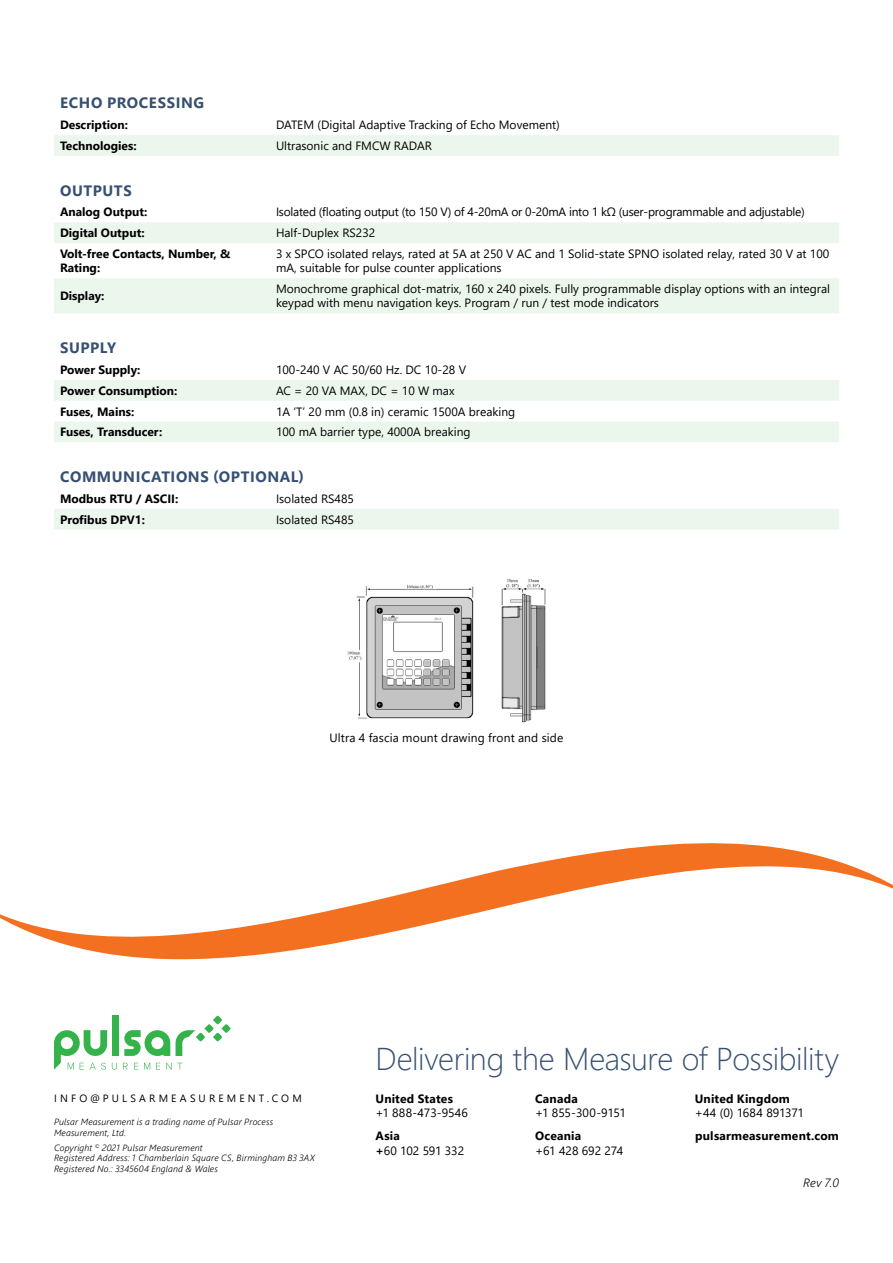
<style>
.page{position:relative;width:893px;height:1263px;background:#fff}
.page>*{position:absolute;margin:0;border:0;box-sizing:border-box;transform-origin:0 0}
.t1{font:300 31.5px "Segoe UI";letter-spacing:-.015em;color:#365072}
.t2{font:700 15px "Segoe UI";letter-spacing:.04em;color:#365072}
.t3{font:12px/14.4px "Segoe UI";color:#000}
.t4{font:700 12px/14.4px "Segoe UI";color:#000}
.t5{font:12px "Segoe UI";letter-spacing:-.02em;color:#000}
.t6{font:700 12px "Segoe UI";letter-spacing:.02em;color:#000}
.t7{font:12px "Segoe UI";letter-spacing:.02em;color:#000}
.t8{font:italic 300 12px "Segoe UI";color:#000}
.t9{font:10.5px "Segoe UI";letter-spacing:.3em;color:#000}
.t10{font:italic 300 9px/10.5px "Segoe UI";letter-spacing:.02em;color:#000}
.s1{font-weight:700}
</style>
<div class="page">
<svg style="left:0;top:843px;width:893px;height:116px"></svg>
<div style="left:112px;top:1016px;width:7px;height:40px;background:#33b34a"></div>
<svg style="left:124px;top:1030px;width:46px;height:26px"></svg>
<svg style="left:176px;top:1016px;width:55px;height:40px"></svg>
<svg style="left:54px;top:1030px;width:63px;height:39px"></svg>
<svg style="left:123px;top:1063px;width:5px;height:6px"></svg>
<svg style="left:134px;top:1063px;width:4px;height:6px"></svg>
<svg style="left:144px;top:1063px;width:6px;height:6px"></svg>
<svg style="left:156px;top:1063px;width:4px;height:6px"></svg>
<svg style="left:166px;top:1063px;width:16px;height:6px"></svg>
<img style="left:347px;top:578px;width:199px;height:145px">
<svg style="left:54px;top:135px;width:785px;height:395px"></svg>
<p class="t2" style="left:60px;top:89px;width:145px">ECHO PROCESSING</p>
<p class="t4" style="left:60px;top:117px;width:69px">Description:</p>
<p class="t3" style="left:276px;top:117px;width:285px">DATEM (Digital Adaptive Tracking of Echo Movement)</p>
<p class="t4" style="left:60px;top:137px;width:78px">Technologies:</p>
<p class="t3" style="left:276px;top:137px;width:157px">Ultrasonic and FMCW RADAR</p>
<p class="t2" style="left:60px;top:176px;width:73px">OUTPUTS</p>
<p class="t4" style="left:60px;top:204px;width:89px">Analog Output:</p>
<p class="t5" style="left:276px;top:201px;width:530px">Isolated (floating output (to 150 V) of 4-20mA or 0-20mA into 1 kΩ (user-programmable and adjustable)</p>
<p class="t4" style="left:60px;top:225px;width:86px">Digital Output:</p>
<p class="t3" style="left:276px;top:225px;width:101px">Half-Duplex RS232</p>
<p class="t4" style="left:60px;top:245px;width:172px">Volt-free Contacts, Number, &amp;<br>Rating:</p>
<p class="t3" style="left:276px;top:245px;width:555px">3 x SPCO isolated relays, rated at 5A at 250 V AC and 1 Solid-state SPNO isolated relay, rated 30 V at 100 mA, suitable for pulse counter applications</p>
<p class="t4" style="left:60px;top:288px;width:46px">Display:</p>
<p class="t3" style="left:276px;top:280px;width:555px">Monochrome graphical dot-matrix, 160 x 240 pixels. Fully programmable display options with an integral keypad with menu navigation keys. Program / run / test mode indicators</p>
<p class="t2" style="left:60px;top:334px;width:57px">SUPPLY</p>
<p class="t4" style="left:60px;top:362px;width:82px">Power Supply:</p>
<p class="t3" style="left:276px;top:361px;width:192px">100-240 V AC 50/60 Hz. DC 10-28 V</p>
<p class="t4" style="left:60px;top:382px;width:119px">Power Consumption:</p>
<p class="t3" style="left:276px;top:382px;width:180px">AC = 20 VA MAX, DC = 10 W max</p>
<p class="t4" style="left:60px;top:403px;width:76px">Fuses, Mains:</p>
<p class="t3" style="left:276px;top:403px;width:241px">1A ‘T’ 20 mm (0.8 in) ceramic 1500A breaking</p>
<p class="t4" style="left:60px;top:424px;width:104px">Fuses, Transducer:</p>
<p class="t3" style="left:276px;top:424px;width:196px">100 mA barrier type, 4000A breaking</p>
<p class="t2" style="left:60px;top:463px;width:245px">COMMUNICATIONS (OPTIONAL)</p>
<p class="t4" style="left:60px;top:490px;width:120px">Modbus RTU / ASCII:</p>
<p class="t3" style="left:276px;top:490px;width:79px">Isolated RS485</p>
<p class="t4" style="left:60px;top:511px;width:86px">Profibus DPV1:</p>
<p class="t3" style="left:276px;top:511px;width:79px">Isolated RS485</p>
<p class="t3" style="left:330px;top:730px;width:235px">Ultra 4 fascia mount drawing front and side</p>
<p class="t9" style="left:54px;top:1088px;width:249px">INFO@PULSARMEASUREMENT.COM</p>
<p class="t10" style="left:54px;top:1115px;width:221px">Pulsar Measurement is a trading name of Pulsar Process<br>Measurement, Ltd.</p>
<p class="t10" style="left:54px;top:1141px;width:263px">Copyright <sup>©</sup> 2021 Pulsar Measurement<br>Registered Address: 1 Chamberlain Square CS, Birmingham B3 3AX<br>Registered No.: 3345604 England &amp; Wales</p>
<h1 class="t1" style="left:376px;top:1029px;width:465px">Delivering the Measure of Possibility</h1>
<p class="t4" style="left:695px;top:1090px;width:97px">United Kingdom</p>
<p class="t3" style="left:695px;top:1104px;width:111px">+44 (0) 1684 891371</p>
<p class="t4" style="left:375px;top:1090px;width:79px">United States</p>
<p class="t7" style="left:375px;top:1101px;width:94px">+1 888-473-9546</p>
<p class="t4" style="left:535px;top:1090px;width:44px">Canada</p>
<p class="t3" style="left:535px;top:1104px;width:92px">+1 855-300-9151</p>
<p class="t3" style="left:375px;top:1128px;width:90px"><span class="s1">Asia<br>+</span>60 102 591 332</p>
<p class="t6" style="left:695px;top:1125px;width:145px">pulsarmeasurement.com</p>
<p class="t4" style="left:535px;top:1128px;width:48px">Oceania</p>
<p class="t3" style="left:535px;top:1142px;width:90px">+61 428 692 274</p>
<p class="t8" style="left:803px;top:1171px;width:37px">Rev 7.0</p>
</div>
